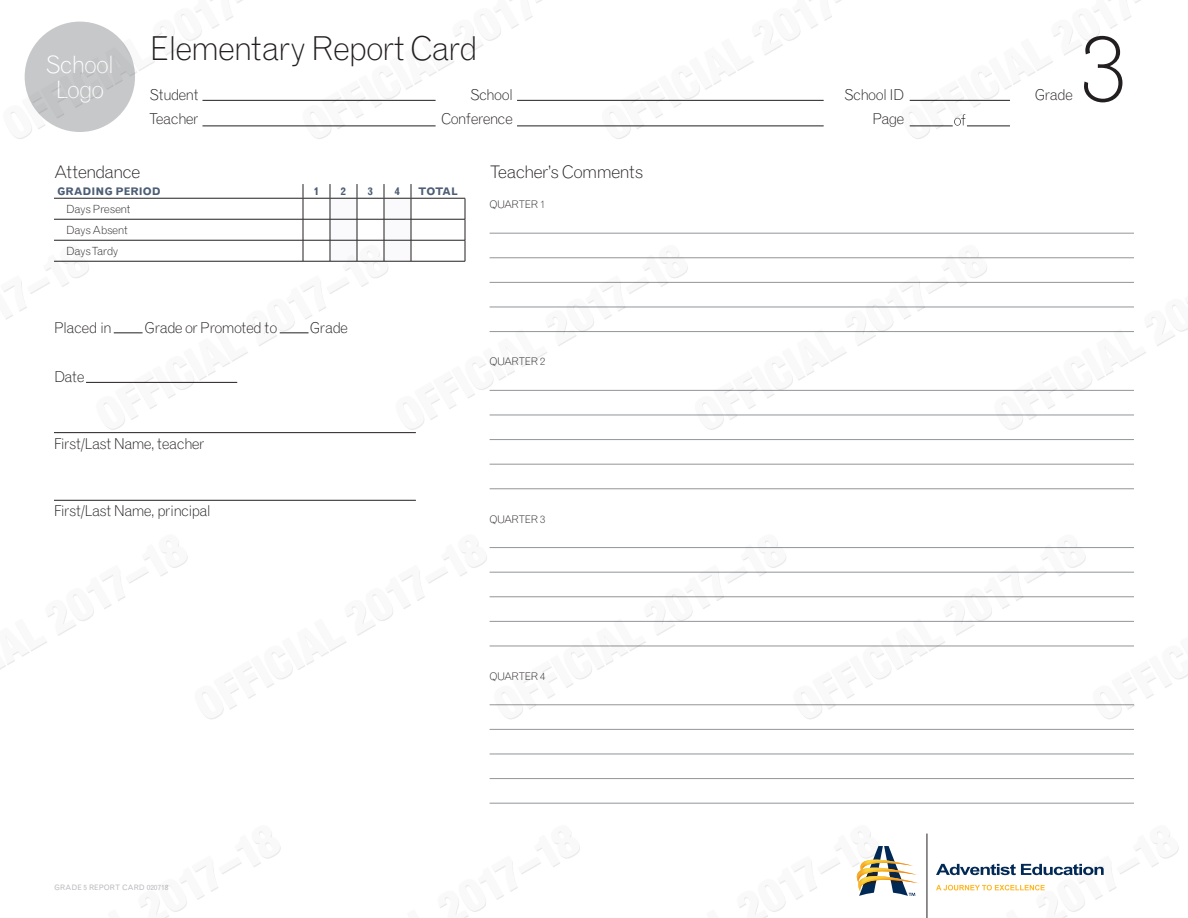
<style>
.page{position:relative;width:1188px;height:918px;background:#fff}
.page>*{position:absolute;margin:0;border:0;box-sizing:border-box;transform-origin:0 0}
.t1{font:300 93.9px "Grotesque";color:#231f20}
.t2{font:300 33px "Grotesque";letter-spacing:-.05em;color:#231f20}
.t3{font:300 24px "Grotesque";letter-spacing:-.05em;color:#fff}
.t4{font:300 17.4px "Grotesque";letter-spacing:-.05em;color:#231f20}
.t5{font:300 15px "Grotesque";letter-spacing:-.04em;color:#231f20}
.skills{font:300 11.25px "Grotesque";letter-spacing:-.035em;color:#231f20}
.t6{font:300 10.5px "Grotesque";letter-spacing:-.05em;color:#231f20}
.course{font:700 10.5px "Grotesque";color:#4c5d74}
.t7{font:7.5px "Grotesque";color:#bcbdc0}
</style>
<div class="page">
<img style="left:0;top:0;width:1188px;height:918px">
<p class="t3" style="left:45px;top:50px;width:70px">School</p>
<p class="t3" style="left:55px;top:75px;width:50px">Logo</p>
<p class="t2" style="left:150px;top:28px;width:330px">Elementary Report Card</p>
<p class="t5" style="left:150px;top:85px;width:50px">Student</p>
<p class="t5" style="left:149px;top:110px;width:51px">Teacher</p>
<p class="t5" style="left:470px;top:85px;width:45px">School</p>
<p class="t5" style="left:441px;top:110px;width:74px">Conference</p>
<p class="t4" style="left:54px;top:161px;width:88px">Attendance</p>
<p class="course" style="left:57px;top:185px;width:105px">GRADING PERIOD</p>
<p class="course" style="left:314px;top:185px;width:7px">1</p>
<p class="course" style="left:341px;top:185px;width:7px">2</p>
<p class="course" style="left:368px;top:185px;width:7px">3</p>
<p class="course" style="left:395px;top:185px;width:7px">4</p>
<p class="course" style="left:418px;top:185px;width:41px">TOTAL</p>
<p class="skills" style="left:66px;top:202px;width:66px">Days Present</p>
<p class="skills" style="left:66px;top:223px;width:63px">Days Absent</p>
<p class="skills" style="left:66px;top:244px;width:54px">Days Tardy</p>
<p class="t5" style="left:54px;top:318px;width:60px">Placed in</p>
<p class="t5" style="left:144px;top:318px;width:134px">Grade or Promoted to</p>
<p class="t5" style="left:310px;top:318px;width:40px">Grade</p>
<p class="t5" style="left:54px;top:368px;width:32px">Date</p>
<p class="t5" style="left:54px;top:435px;width:152px">First/Last Name, teacher</p>
<p class="t5" style="left:54px;top:501px;width:159px">First/Last Name, principal</p>
<p class="t4" style="left:490px;top:161px;width:155px">Teacher’s Comments</p>
<p class="t6" style="left:490px;top:198px;width:57px">QUARTER 1</p>
<p class="t6" style="left:490px;top:355px;width:57px">QUARTER 2</p>
<p class="t6" style="left:490px;top:513px;width:57px">QUARTER 3</p>
<p class="t6" style="left:490px;top:670px;width:57px">QUARTER 4</p>
<p class="t7" style="left:54px;top:883px;width:116px">GRADE 5 REPORT CARD 020718</p>
<p class="t5" style="left:844px;top:85px;width:62px">School ID</p>
<p class="t5" style="left:873px;top:110px;width:33px">Page</p>
<p class="t5" style="left:1035px;top:85px;width:40px">Grade</p>
<p class="t1" style="left:1081px;top:12px;width:47px">3</p>
</div>
